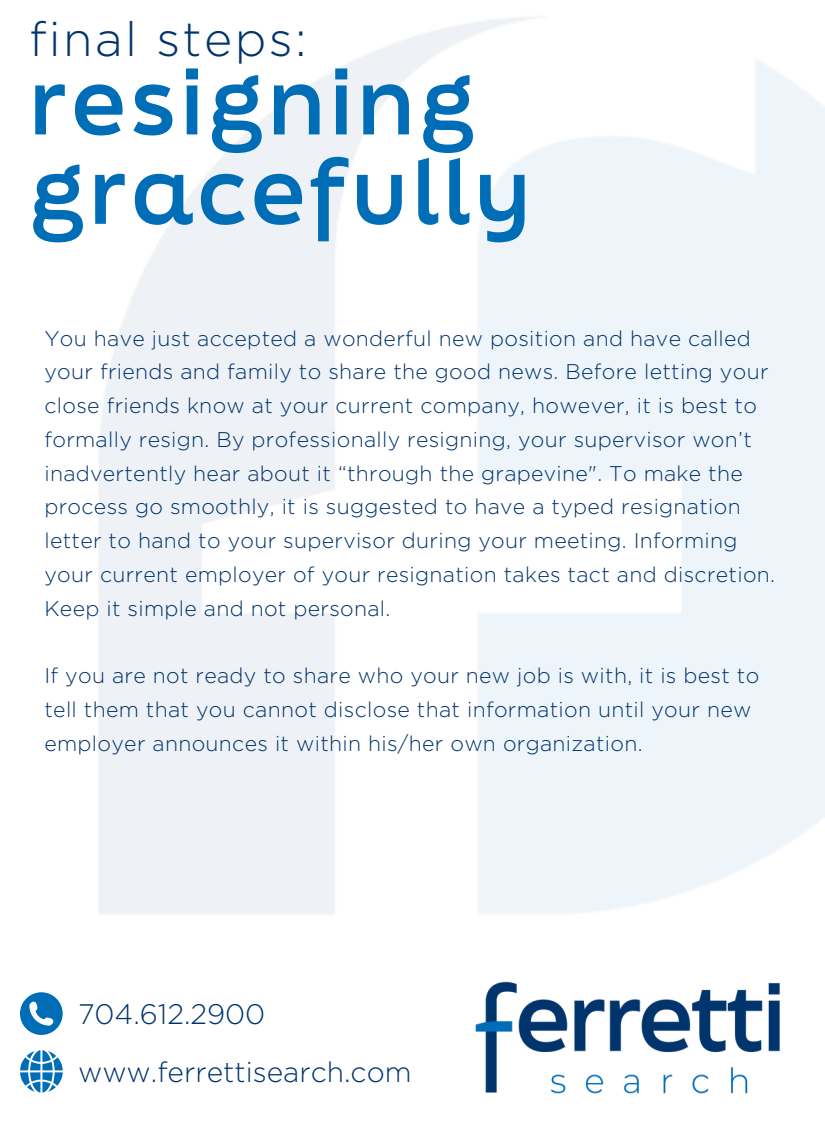
<style>
.page{position:relative;width:825px;height:1125px;background:#fff}
.page>*{position:absolute;margin:0;border:0;box-sizing:border-box;transform-origin:0 0}
.t1{font:700 87.75px/89.4px "Final Six";letter-spacing:.05em;color:#006db7}
.t2{font:300 48.12px "Gotham";letter-spacing:.05em;color:#00346c}
.t3{font:300 28.25px "Gotham";color:#00346c}
.t4{font:300 21.25px/33.8px "Gotham";letter-spacing:.015em;color:#00346c}
</style>
<div class="page">
<img style="left:475px;top:981px;width:305px;height:112px">
<svg style="left:20px;top:1050px;width:43px;height:43px"></svg>
<svg style="left:20px;top:992px;width:43px;height:43px"></svg>
<p class="t2" style="left:29px;top:10px;width:279px">final steps:</p>
<p class="t1" style="left:29px;top:63px;width:503px">resigning gracefully</p>
<p class="t4" style="left:44px;top:321px;width:732px">You have just accepted a wonderful new position and have called your friends and family to share the good news. Before letting your close friends know at your current company, however, it is best to formally resign. By professionally resigning, your supervisor won’t inadvertently hear about it “through the grapevine". To make the process go smoothly, it is suggested to have a typed resignation letter to hand to your supervisor during your meeting. Informing your current employer of your resignation takes tact and discretion.<br>Keep it simple and not personal.</p>
<h3 class="t4" style="left:44px;top:658px;width:716px">If you are not ready to share who your new job is with, it is best to tell them that you cannot disclose that information until your new employer announces it within his/her own organization.</h3>
<h1 class="t3" style="left:78px;top:997px;width:189px">704.612.2900</h1>
<h2 class="t3" style="left:78px;top:1054px;width:335px">www.ferrettisearch.com</h2>
</div>
